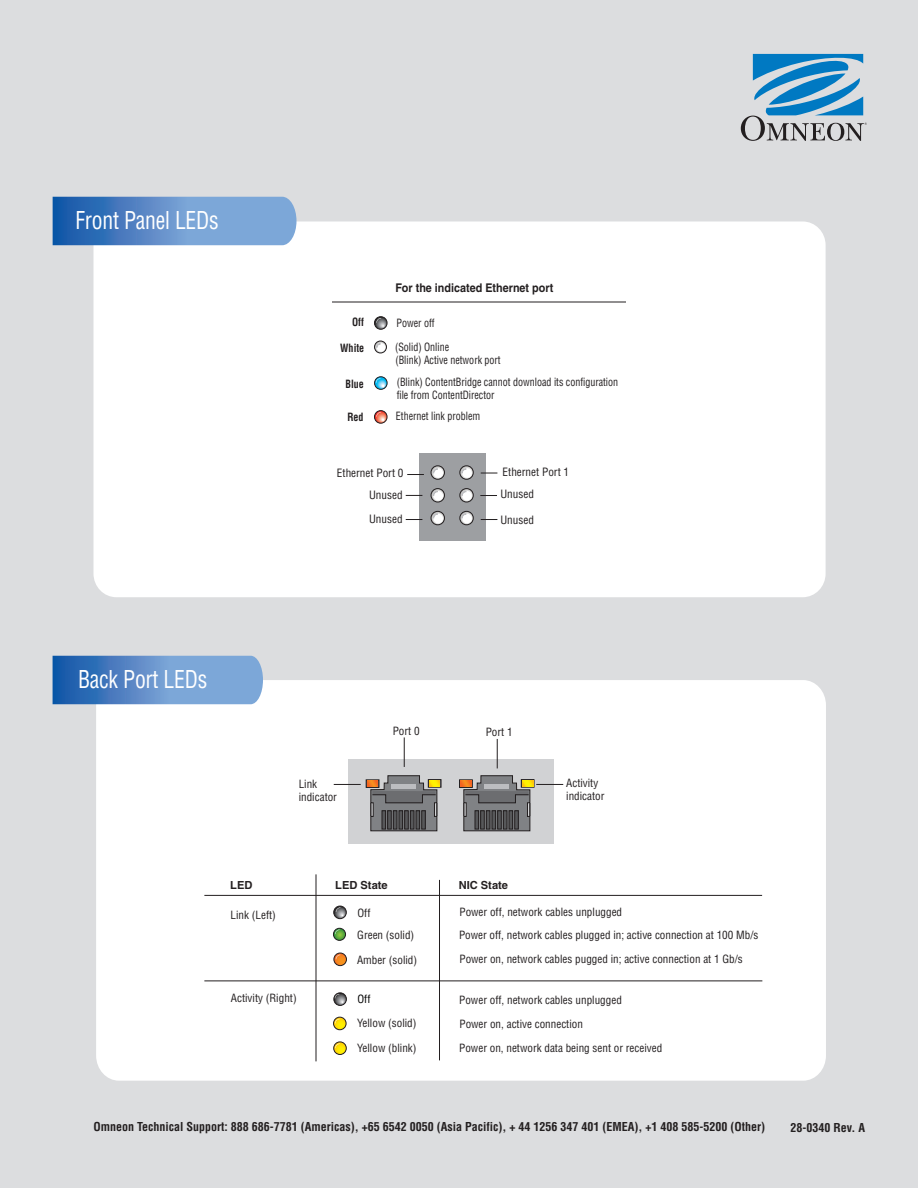
<style>
.page{position:relative;width:918px;height:1188px;background:#dcdddf}
.page>*{position:absolute;margin:0;border:0;box-sizing:border-box;transform-origin:0 0}
.t1{font:condensed 24px "Helvetica";letter-spacing:-.01em;color:#fff;scale:.9 1}
.t2{font:700 condensed 12px "Helvetica";color:#231f20}
.t3{font:700 12px "Helvetica";color:#231f20;scale:.9 1}
.t4{font:condensed 11.25px "Helvetica";color:#231f20}
.t5{font:condensed 11.1px/13.4px "Helvetica";color:#231f20}
.t6{font:condensed 11.1px/13.5px "Helvetica";color:#231f20;scale:.9 1}
.t7{font:700 11.1px "Helvetica";color:#231f20}
.t8{font:700 condensed 11.1px "Helvetica";color:#231f20;scale:.9 1}
.t9{font:condensed 11.1px "Helvetica";color:#000}
</style>
<div class="page">
<svg style="left:741px;top:54px;width:126px;height:87px"></svg>
<div style="left:96px;top:680px;width:730px;height:401px;background:#fff;border-radius:24px"></div>
<div style="left:93px;top:221px;width:733px;height:376px;background:#fff;border-radius:23px"></div>
<svg style="left:53px;top:197px;width:244px;height:48px;background:#5e8ec9"></svg>
<svg style="left:53px;top:656px;width:210px;height:48px;background:#5d8ec9"></svg>
<div style="left:419px;top:453px;width:66px;height:87px;background:#9d9fa2"></div>
<div style="left:459px;top:465px;width:15px;height:15px;border:1px solid #231f20;border-radius:50%"></div>
<div style="left:459px;top:488px;width:15px;height:14px;border:1px solid #231f20;border-radius:50%"></div>
<svg style="left:460px;top:511px;width:13px;height:14px"></svg>
<div style="left:459px;top:511px;width:15px;height:14px;border:1px solid #231f20;border-radius:50%"></div>
<div style="left:431px;top:465px;width:14px;height:15px;border:1px solid #231f20;border-radius:50%"></div>
<div style="left:431px;top:488px;width:14px;height:14px;border:1px solid #231f20;border-radius:50%"></div>
<svg style="left:431px;top:511px;width:13px;height:14px"></svg>
<div style="left:431px;top:511px;width:14px;height:14px;border:1px solid #231f20;border-radius:50%"></div>
<svg style="left:431px;top:466px;width:13px;height:13px"></svg>
<svg style="left:460px;top:466px;width:13px;height:13px"></svg>
<svg style="left:431px;top:489px;width:13px;height:13px"></svg>
<svg style="left:460px;top:489px;width:13px;height:13px"></svg>
<svg style="left:433px;top:514px;width:5px;height:4px"></svg>
<svg style="left:462px;top:514px;width:4px;height:4px"></svg>
<svg style="left:480px;top:495px;width:17px;height:1px"></svg>
<svg style="left:407px;top:474px;width:17px;height:1px"></svg>
<svg style="left:406px;top:495px;width:16px;height:1px"></svg>
<svg style="left:406px;top:519px;width:16px;height:1px"></svg>
<svg style="left:481px;top:519px;width:16px;height:1px"></svg>
<svg style="left:481px;top:473px;width:16px;height:1px"></svg>
<div style="left:374px;top:341px;width:13px;height:12px;border:1px solid #231f20;border-radius:50%"></div>
<svg style="left:375px;top:341px;width:11px;height:12px"></svg>
<hr style="left:332px;top:302px;width:294px;height:1px;background:#231f20">
<div style="left:374px;top:316px;width:13px;height:13px;border:1px solid #231f20;border-radius:50%"></div>
<svg style="left:374px;top:317px;width:13px;height:12px"></svg>
<div style="left:374px;top:377px;width:13px;height:13px;border:1px solid #231f20;border-radius:50%"></div>
<svg style="left:375px;top:377px;width:12px;height:12px"></svg>
<div style="left:374px;top:410px;width:13px;height:13px;border:1px solid #231f20;border-radius:50%"></div>
<svg style="left:374px;top:411px;width:13px;height:12px"></svg>
<div style="left:348px;top:759px;width:206px;height:85px;background:#d1d2d4"></div>
<div style="left:428px;top:779px;width:13px;height:8px;border:1px solid #231f20"></div>
<div style="left:366px;top:780px;width:13px;height:8px;border:1px solid #231f20"></div>
<svg style="left:367px;top:775px;width:73px;height:57px;background:#7b7875"></svg>
<svg style="left:334px;top:784px;width:27px;height:1px"></svg>
<hr style="left:404px;top:737px;width:1px;height:30px;background:#231f20">
<svg style="left:497px;top:739px;width:1px;height:29px"></svg>
<div style="left:459px;top:780px;width:14px;height:8px;border:1px solid #231f20"></div>
<svg style="left:461px;top:775px;width:102px;height:57px"></svg>
<hr style="left:204px;top:895px;width:558px;height:1px;background:#231f20">
<hr style="left:204px;top:981px;width:558px;height:1px;background:#231f20">
<div style="left:334px;top:906px;width:13px;height:13px;border:1px solid #231f20;border-radius:50%"></div>
<svg style="left:334px;top:906px;width:12px;height:13px"></svg>
<hr style="left:316px;top:874px;width:1px;height:187px;background:#231f20">
<hr style="left:439px;top:880px;width:1px;height:180px;background:#231f20">
<div style="left:333px;top:928px;width:13px;height:13px;border:1px solid #231f20;border-radius:50%"></div>
<svg style="left:333px;top:928px;width:13px;height:12px"></svg>
<div style="left:334px;top:993px;width:13px;height:13px;border:1px solid #231f20;border-radius:50%"></div>
<svg style="left:334px;top:993px;width:12px;height:12px"></svg>
<div style="left:333px;top:1017px;width:13px;height:13px;border:1px solid #231f20;border-radius:50%"></div>
<svg style="left:334px;top:1017px;width:12px;height:13px"></svg>
<div style="left:334px;top:953px;width:13px;height:13px;border:1px solid #231f20;border-radius:50%"></div>
<svg style="left:334px;top:953px;width:12px;height:13px"></svg>
<div style="left:334px;top:1042px;width:12px;height:13px;border:1px solid #231f20;border-radius:50%"></div>
<svg style="left:334px;top:1042px;width:12px;height:12px"></svg>
<h1 class="t1" style="left:76px;top:205px;width:161px">Front Panel LEDs</h1>
<p class="t8" style="left:352px;top:315px;width:14px">Off</p>
<p class="t8" style="left:340px;top:341px;width:28px">White</p>
<p class="t3" style="left:395px;top:280px;width:177px">For the indicated Ethernet port</p>
<p class="t6" style="left:397px;top:316px;width:44px">Power off</p>
<p class="t6" style="left:395px;top:340px;width:62px">(Solid) Online</p>
<p class="t6" style="left:395px;top:353px;width:119px">(Blink) Active network port</p>
<p class="t8" style="left:346px;top:377px;width:22px">Blue</p>
<p class="t6" style="left:397px;top:375px;width:248px">(Blink) ContentBridge cannot download its configuration file from ContentDirector</p>
<p class="t8" style="left:347px;top:410px;width:19px">Red</p>
<p class="t6" style="left:396px;top:410px;width:95px">Ethernet link problem</p>
<p class="t4" style="left:337px;top:466px;width:68px">Ethernet Port 0</p>
<p class="t4" style="left:369px;top:488px;width:35px">Unused</p>
<p class="t4" style="left:369px;top:512px;width:35px">Unused</p>
<p class="t4" style="left:503px;top:465px;width:68px">Ethernet Port 1</p>
<p class="t4" style="left:500px;top:487px;width:35px">Unused</p>
<p class="t4" style="left:500px;top:513px;width:35px">Unused</p>
<h1 class="t1" style="left:78px;top:664px;width:145px">Back Port LEDs</h1>
<p class="t5" style="left:393px;top:724px;width:28px">Port 0</p>
<p class="t5" style="left:486px;top:725px;width:28px">Port 1</p>
<p class="t5" style="left:299px;top:777px;width:40px">Link indicator</p>
<p class="t5" style="left:566px;top:776px;width:40px">Activity indicator</p>
<p class="t7" style="left:230px;top:879px;width:24px">LED</p>
<p class="t7" style="left:335px;top:879px;width:54px">LED State</p>
<p class="t7" style="left:459px;top:879px;width:51px">NIC State</p>
<p class="t5" style="left:231px;top:909px;width:47px">Link (Left)</p>
<p class="t5" style="left:357px;top:902px;width:59px;line-height:22.2px">Off<br>Green (solid)</p>
<p class="t5" style="left:357px;top:953px;width:62px">Amber (solid)</p>
<p class="t5" style="left:459px;top:900px;width:301px;line-height:23.4px">Power off, network cables unplugged<br>Power off, network cables plugged in; active connection at 100 Mb/s<br>Power on, network cables pugged in; active connection at 1 Gb/s</p>
<p class="t5" style="left:231px;top:991px;width:67px">Activity (Right)</p>
<p class="t9" style="left:358px;top:993px;width:14px">Off</p>
<p class="t5" style="left:357px;top:1016px;width:61px">Yellow (solid)</p>
<p class="t5" style="left:357px;top:1042px;width:61px">Yellow (blink)</p>
<p class="t5" style="left:459px;top:989px;width:205px;line-height:23.7px">Power off, network cables unplugged<br>Power on, active connection<br>Power on, network data being sent or received</p>
<p class="t2" style="left:94px;top:1119px;width:673px">Omneon Technical Support: 888 686-7781 (Americas), +65 6542 0050 (Asia Pacific), + 44 1256 347 401 (EMEA), +1 408 585-5200 (Other)</p>
<p class="t2" style="left:791px;top:1120px;width:76px">28-0340 Rev. A</p>
</div>
